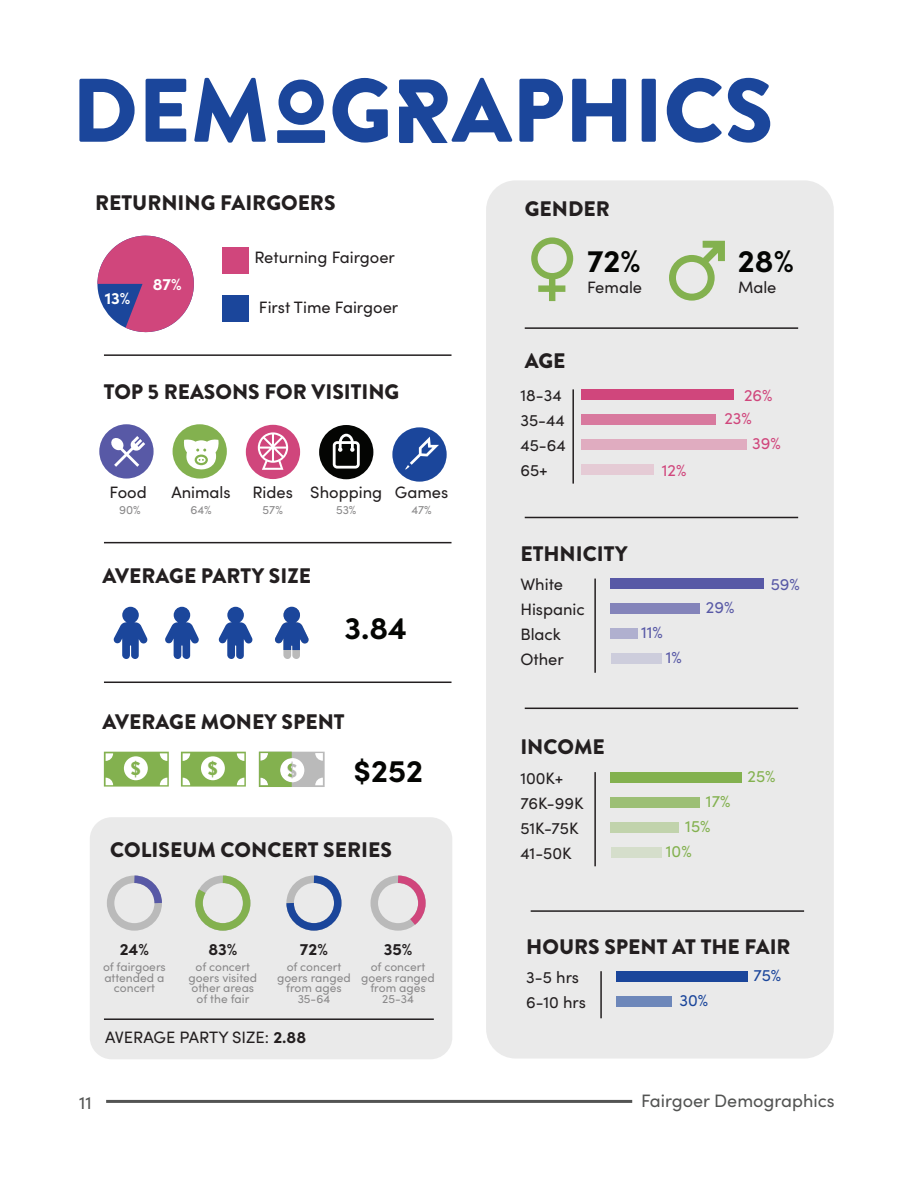
<style>
.page{position:relative;width:918px;height:1188px;background:#fff}
.page>*{position:absolute;margin:0;border:0;box-sizing:border-box;transform-origin:0 0}
.t1{font:900 90px "Brandon Grotesque";color:#1b469b}
.t2{font:700 31.5px "Sofia Pro";color:#040503}
.t3{font:900 21px "Brandon Grotesque";color:#231f20}
.t4{font:900 19.05px "Brandon Grotesque";color:#bababa}
.t5{font:900 18.75px "Brandon Grotesque";color:#83b14f}
.t6{font:18px "Sofia Pro";color:#535453}
.t7{font:16.5px/25px "Sofia Pro";color:#231f20}
.t8{font:700 16.5px "Sofia Pro";color:#231f20}
.t9{font:16.5px/22.6px "Sofia Pro";color:#d0467c}
.t10{font:16.5px "Sofia Pro";color:#83b14f}
.t11{font:16.5px "Sofia Pro";color:#5859a6}
.t12{font:16.5px "Sofia Pro";color:#1b469b}
.t13{font:700 16.5px "Sofia Pro";color:#fff}
.t14{font:12px/10.5px "Sofia Pro";color:#8a898a;text-align:center}
.s1{font-weight:700}
</style>
<div class="page">
<div style="left:486px;top:180px;width:348px;height:879px;background:#eaeaea;border-radius:30px"></div>
<div style="left:90px;top:817px;width:362px;height:242px;background:#eaeaea;border-radius:22px"></div>
<hr style="left:106px;top:1100px;width:526px;height:3px;background:#535453">
<svg style="left:531px;top:237px;width:42px;height:64px"></svg>
<svg style="left:669px;top:241px;width:56px;height:60px"></svg>
<hr style="left:572px;top:389px;width:2px;height:95px;background:#231f20">
<div style="left:581px;top:389px;width:153px;height:10px;background:#d0467c"></div>
<div style="left:581px;top:414px;width:135px;height:10px;background:#d8799e"></div>
<div style="left:581px;top:439px;width:165px;height:10px;background:#e0acc0"></div>
<div style="left:581px;top:464px;width:73px;height:10px;background:#e5cbd5"></div>
<hr style="left:594px;top:579px;width:2px;height:94px;background:#231f20">
<div style="left:611px;top:579px;width:153px;height:10px;background:#5859a6"></div>
<div style="left:611px;top:604px;width:89px;height:10px;background:#8484ba"></div>
<div style="left:611px;top:629px;width:27px;height:10px;background:#b0b0cf"></div>
<div style="left:611px;top:654px;width:50px;height:10px;background:#cdcddc"></div>
<hr style="left:525px;top:327px;width:273px;height:2px;background:#231f20">
<hr style="left:104px;top:682px;width:348px;height:1px;background:#231f20">
<hr style="left:104px;top:354px;width:348px;height:2px;background:#231f20">
<hr style="left:104px;top:542px;width:348px;height:1px;background:#231f20">
<hr style="left:104px;top:1018px;width:330px;height:2px;background:#231f20">
<hr style="left:525px;top:517px;width:273px;height:1px;background:#231f20">
<hr style="left:525px;top:708px;width:273px;height:1px;background:#231f20">
<hr style="left:594px;top:772px;width:2px;height:94px;background:#231f20">
<div style="left:611px;top:772px;width:131px;height:10px;background:#83b14f"></div>
<div style="left:611px;top:797px;width:89px;height:10px;background:#9cbf75"></div>
<hr style="left:600px;top:971px;width:2px;height:47px;background:#231f20">
<div style="left:616px;top:971px;width:132px;height:10px;background:#1b469b"></div>
<div style="left:616px;top:996px;width:56px;height:10px;background:#6d87ba"></div>
<div style="left:611px;top:822px;width:68px;height:10px;background:#c1d3ac"></div>
<div style="left:611px;top:847px;width:50px;height:10px;background:#d5decb"></div>
<hr style="left:531px;top:910px;width:273px;height:2px;background:#231f20">
<div style="left:222px;top:247px;width:27px;height:27px;background:#d0467c"></div>
<div style="left:222px;top:295px;width:27px;height:27px;background:#1b469b"></div>
<svg style="left:97px;top:235px;width:97px;height:98px"></svg>
<svg style="left:104px;top:752px;width:65px;height:35px"></svg>
<svg style="left:181px;top:752px;width:65px;height:35px"></svg>
<svg style="left:259px;top:752px;width:66px;height:35px"></svg>
<div style="left:173px;top:424px;width:54px;height:55px;background:#83b14f;border-radius:50%"></div>
<svg style="left:184px;top:440px;width:35px;height:30px"></svg>
<div style="left:392px;top:427px;width:55px;height:55px;background:#1b469b;border-radius:50%"></div>
<svg style="left:405px;top:437px;width:34px;height:33px"></svg>
<svg style="left:399px;top:79px;width:49px;height:64px"></svg>
<svg style="left:279px;top:80px;width:45px;height:45px"></svg>
<div style="left:277px;top:130px;width:48px;height:13px;background:#1b469b;border-radius:2px"></div>
<div style="left:246px;top:425px;width:54px;height:54px;background:#d0467c;border-radius:50%"></div>
<svg style="left:258px;top:432px;width:30px;height:38px"></svg>
<div style="left:99px;top:424px;width:55px;height:55px;background:#5859a6;border-radius:50%"></div>
<svg style="left:111px;top:436px;width:34px;height:31px"></svg>
<div style="left:319px;top:425px;width:54px;height:54px;background:#040503;border-radius:50%"></div>
<svg style="left:333px;top:434px;width:27px;height:35px"></svg>
<svg style="left:113px;top:607px;width:35px;height:52px"></svg>
<svg style="left:165px;top:607px;width:34px;height:52px"></svg>
<svg style="left:218px;top:607px;width:35px;height:52px"></svg>
<svg style="left:274px;top:607px;width:35px;height:52px"></svg>
<div style="left:107px;top:876px;width:55px;height:55px;border:8px solid #bababa;border-radius:50%"></div>
<svg style="left:195px;top:875px;width:56px;height:56px"></svg>
<div style="left:371px;top:876px;width:55px;height:55px;border:8px solid #bababa;border-radius:50%"></div>
<svg style="left:127px;top:875px;width:35px;height:36px"></svg>
<svg style="left:286px;top:875px;width:56px;height:56px"></svg>
<svg style="left:391px;top:875px;width:35px;height:56px"></svg>
<h1 class="t1" style="left:72px;top:47px;width:703px">DEM G APHICS</h1>
<p class="t3" style="left:95px;top:188px;width:242px">RETURNING FAIRGOERS</p>
<p class="t3" style="left:525px;top:194px;width:87px">GENDER</p>
<p class="t13" style="left:105px;top:286px;width:27px">13%</p>
<p class="t13" style="left:153px;top:271px;width:30px">87%</p>
<p class="t7" style="left:254px;top:244px;width:142px">Returning Fairgoer</p>
<p class="t7" style="left:259px;top:294px;width:141px">First Time Fairgoer</p>
<p class="t3" style="left:104px;top:377px;width:297px">TOP 5 REASONS FOR VISITING</p>
<p class="t7" style="left:110px;top:479px;width:39px">Food</p>
<p class="t14" style="left:119px;top:503px;width:23px">90%</p>
<p class="t7" style="left:171px;top:479px;width:61px">Animals</p>
<p class="t7" style="left:252px;top:479px;width:42px">Rides</p>
<p class="t7" style="left:395px;top:479px;width:55px">Games</p>
<p class="t7" style="left:310px;top:479px;width:73px">Shopping</p>
<p class="t14" style="left:336px;top:503px;width:22px">53%</p>
<p class="t14" style="left:190px;top:503px;width:23px">64%</p>
<p class="t14" style="left:263px;top:503px;width:22px">57%</p>
<p class="t14" style="left:411px;top:503px;width:22px">47%</p>
<p class="t3" style="left:103px;top:561px;width:210px">AVERAGE PARTY SIZE</p>
<h2 class="t2" style="left:345px;top:604px;width:64px">3.84</h2>
<p class="t3" style="left:103px;top:707px;width:244px">AVERAGE MONEY SPENT</p>
<p class="t5" style="left:131px;top:755px;width:11px">$</p>
<p class="t5" style="left:208px;top:755px;width:11px">$</p>
<p class="t4" style="left:297px;top:784px;width:12px;rotate:-180deg">$</p>
<h2 class="t2" style="left:354px;top:747px;width:71px">$252</h2>
<p class="t3" style="left:110px;top:835px;width:283px">COLISEUM CONCERT SERIES</p>
<p class="t8" style="left:120px;top:937px;width:31px">24%</p>
<p class="t14" style="left:103px;top:961px;width:64px">of fairgoers attended a concert</p>
<p class="t8" style="left:208px;top:937px;width:31px">83%</p>
<p class="t14" style="left:189px;top:961px;width:70px">of concert goers visited other areas of the fair</p>
<p class="t8" style="left:300px;top:937px;width:30px">72%</p>
<p class="t14" style="left:277px;top:961px;width:75px">of concert goers ranged from ages<br>35-64</p>
<p class="t7" style="left:105px;top:1024px;width:203px">AVERAGE PARTY SIZE: <span class="s1">2.88</span></p>
<p class="t8" style="left:384px;top:937px;width:30px">35%</p>
<p class="t14" style="left:361px;top:961px;width:75px">of concert goers ranged from ages<br>25-34</p>
<h2 class="t2" style="left:587px;top:237px;width:55px">72%</h2>
<h2 class="t2" style="left:738px;top:237px;width:57px">28%</h2>
<p class="t7" style="left:738px;top:274px;width:40px">Male</p>
<p class="t7" style="left:587px;top:274px;width:57px">Female</p>
<p class="t3" style="left:525px;top:346px;width:42px">AGE</p>
<p class="t7" style="left:520px;top:382px;width:43px">18-34</p>
<p class="t7" style="left:520px;top:407px;width:47px;text-align:justify">35-44<br>45-64<br>65+</p>
<p class="t9" style="left:662px;top:458px;width:26px">12%</p>
<p class="t9" style="left:724px;top:383px;width:50px;text-indent:20px">26%<br>23%</p>
<p class="t9" style="left:752px;top:431px;width:30px">39%</p>
<p class="t3" style="left:520px;top:539px;width:109px">ETHNICITY</p>
<p class="t7" style="left:520px;top:571px;width:44px">White</p>
<p class="t11" style="left:771px;top:573px;width:31px">59%</p>
<p class="t11" style="left:706px;top:595px;width:30px">29%</p>
<p class="t11" style="left:641px;top:620px;width:23px">11%</p>
<p class="t11" style="left:666px;top:645px;width:18px">1%</p>
<p class="t7" style="left:520px;top:596px;width:66px">Hispanic<br>Black<br>Other</p>
<p class="t3" style="left:520px;top:732px;width:86px">INCOME</p>
<p class="t7" style="left:520px;top:765px;width:44px">100K+</p>
<p class="t10" style="left:748px;top:764px;width:30px">25%</p>
<p class="t10" style="left:706px;top:789px;width:26px">17%</p>
<p class="t10" style="left:685px;top:814px;width:27px">15%</p>
<p class="t10" style="left:666px;top:839px;width:27px">10%</p>
<p class="t7" style="left:520px;top:790px;width:65px">76K-99K<br>51K-75K<br>41-50K</p>
<p class="t3" style="left:526px;top:931px;width:266px">HOURS SPENT AT THE FAIR</p>
<p class="t7" style="left:526px;top:964px;width:54px">3-5 hrs</p>
<p class="t12" style="left:754px;top:963px;width:29px">75%</p>
<p class="t7" style="left:526px;top:989px;width:61px">6-10 hrs</p>
<p class="t12" style="left:680px;top:988px;width:30px">30%</p>
<p class="t6" style="left:79px;top:1090px;width:14px">11</p>
<p class="t6" style="left:641px;top:1088px;width:195px">Fairgoer Demographics</p>
</div>
